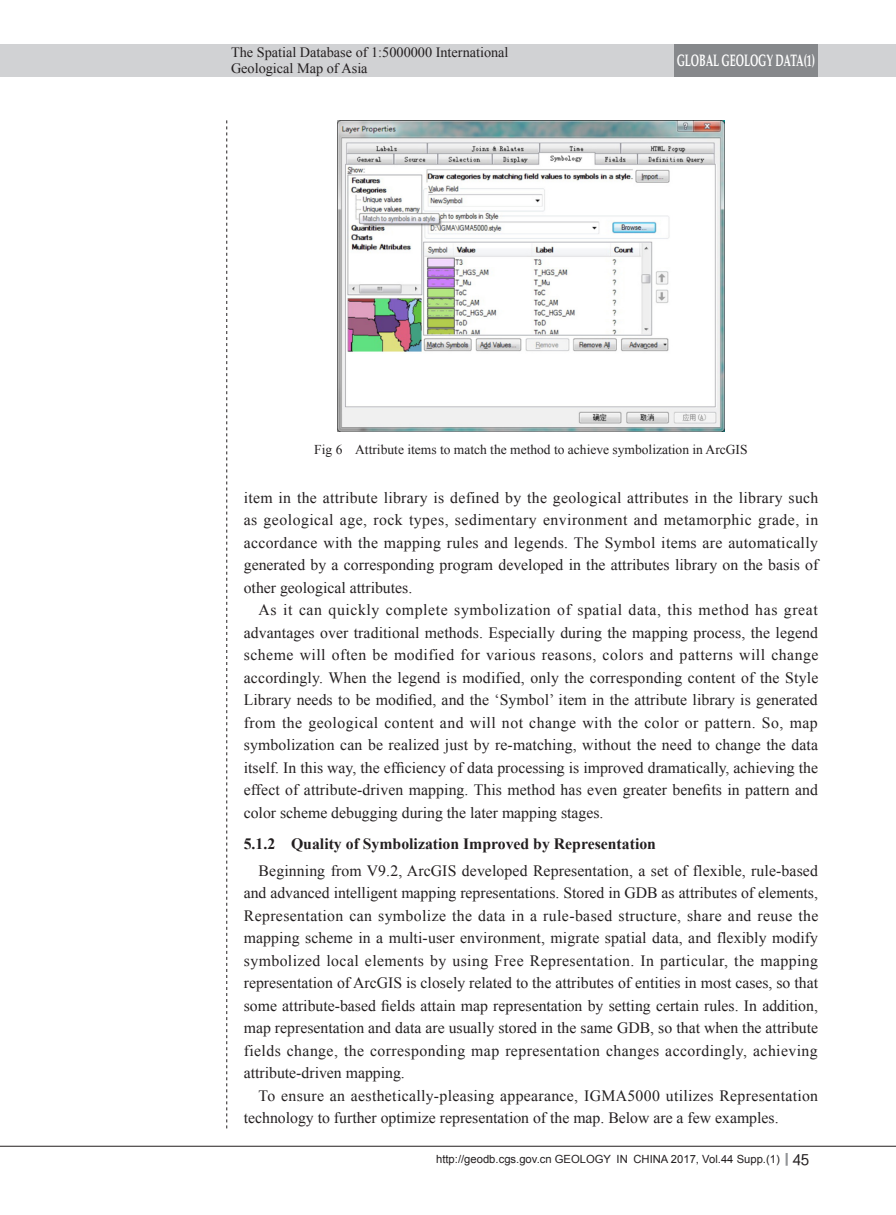
<style>
.page{position:relative;width:896px;height:1215px;background:#fff}
.page>*{position:absolute;margin:0;border:0;box-sizing:border-box;transform-origin:0 0}
.t1{font:700 16.5px "Palatino";letter-spacing:-.005em;color:#fff;scale:.6 1}
.t2{font:15.75px/22.5px "Times New Roman";color:#231f20;text-align:justify}
.t3{font:15.75px/22.5px "Times New Roman";letter-spacing:.02em;color:#231f20}
.t4{font:700 15.75px "Times New Roman";color:#231f20}
.t5{font:14.25px/15.5px "Times New Roman";color:#231f20}
.t6{font:13.5px "Times New Roman";color:#231f20}
.t7{font:11.25px "Arial";color:#231f20}
.s1{font-family:"FZHTJW GB1 0";font-size:15px}
</style>
<div class="page">
<hr style="left:0;top:44px;width:1px;height:33px;background:#d1d2d4">
<div style="left:1px;top:44px;width:894px;height:33px;background:#d1d2d4"></div>
<svg style="left:785px;top:1153px;width:2px;height:12px"></svg>
<hr style="left:0;top:1145px;width:895px;height:1px;background:#231f20">
<svg style="left:226px;top:120px;width:1px;height:1008px"></svg>
<div style="left:674px;top:44px;width:144px;height:33px;background:#86888b"></div>
<img style="left:338px;top:120px;width:386px;height:312px">
<p class="t5" style="left:231px;top:44px;width:279px">The Spatial Database of 1:5000000 International<br>Geological Map of Asia</p>
<p class="t1" style="left:676px;top:46px;width:232px">GLOBAL GEOLOGY DATA(1)</p>
<p class="t6" style="left:314px;top:441px;width:435px">Fig 6 Attribute items to match the method to achieve symbolization in ArcGIS</p>
<p class="t2" style="left:244px;top:486px;width:576px">item in the attribute library is defined by the geological attributes in the library such as geological age, rock types, sedimentary environment and metamorphic grade, in accordance with the mapping rules and legends. The Symbol items are automatically generated by a corresponding program developed in the attributes library on the basis of other geological attributes.</p>
<p class="t2" style="left:244px;top:598px;width:576px;text-indent:15px">As it can quickly complete symbolization of spatial data, this method has great advantages over traditional methods. Especially during the mapping process, the legend scheme will often be modified for various reasons, colors and patterns will change accordingly. When the legend is modified, only the corresponding content of the Style Library needs to be modified, and the ‘Symbol’ item in the attribute library is generated from the geological content and will not change with the color or pattern. So, map symbolization can be realized just by re-matching, without the need to change the data itself. In this way, the efficiency of data processing is improved dramatically, achieving the effect of attribute-driven mapping. This method has even greater benefits in pattern and color scheme debugging during the later mapping stages.</p>
<p class="t4" style="left:244px;top:832px;width:413px">5.1.2 Quality of Symbolization Improved by Representation</p>
<p class="t2" style="left:244px;top:858px;width:576px;text-indent:15px">Beginning from V9.2, ArcGIS developed Representation, a set of flexible, rule-based and advanced intelligent mapping representations. Stored in GDB as attributes of elements, Representation can symbolize the data in a rule-based structure, share and reuse the mapping scheme in a multi-user environment, migrate spatial data, and flexibly modify symbolized local elements by using Free Representation. In particular, the mapping representation of ArcGIS is closely related to the attributes of entities in most cases, so that some attribute-based fields attain map representation by setting certain rules. In addition, map representation and data are usually stored in the same GDB, so that when the attribute fields change, the corresponding map representation changes accordingly, achieving attribute-driven mapping.</p>
<p class="t3" style="left:244px;top:1083px;width:576px;text-indent:15px">To ensure an aesthetically-pleasing appearance, IGMA5000 utilizes Representation technology to further optimize representation of the map. Below are a few examples.</p>
<p class="t7" style="left:436px;top:1151px;width:374px">http://geodb.cgs.gov.cn GEOLOGY IN CHINA 2017, Vol.44 Supp.(1) <span class="s1">45</span></p>
</div>
